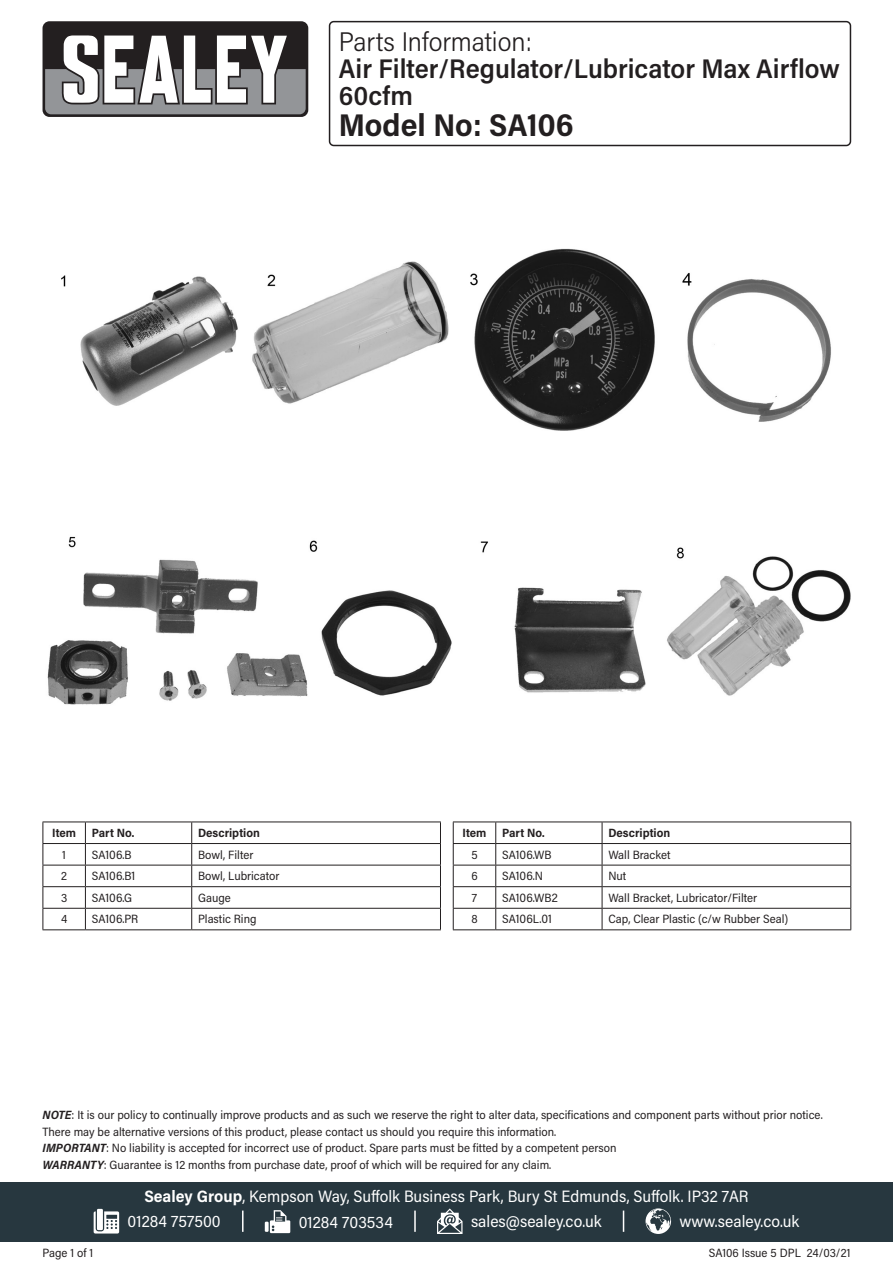
<style>
.page{position:relative;width:893px;height:1263px;background:#fff}
.page>*{position:absolute;margin:0;border:0;box-sizing:border-box;transform-origin:0 0}
.Model_Number{font:700 31.5px "Acumin Pro Semi Cond";color:#231f20}
.Product_Description{font:600 27px/27px "Acumin Pro Semi Cond";color:#231f20}
.Parts_Information{font:300 27px "Acumin Pro Semi Cond";color:#231f20}
.Address{font:16.5px "Acumin Pro Semi Cond";color:#fff}
.Contact_Info{font:16.5px "Acumin Pro Semi Cond";color:#fff}
.Disclaimer{font:12px/16.5px "Acumin Pro Semi Cond";color:#231f20}
.Table_Body{font:12px "Acumin Pro Semi Cond";color:#231f20}
.Part_No__Body{font:12px "Acumin Pro Semi Cond";color:#231f20}
.Part_Description_HDR{font:700 12px "Acumin Pro Semi Cond";color:#231f20}
.Document_Info{font:12px "Acumin Pro Semi Cond";color:#231f20}
.Item_HDR{font:700 12px "Acumin Pro Semi Cond";letter-spacing:-.005em;color:#231f20}
.Item_Body{font:12px "Acumin Pro Semi Cond";color:#231f20}
.s1{font-weight:700;font-style:italic}
.s2{font-weight:700}
</style>
<div class="page">
<div style="left:43px;top:21px;width:265px;height:96px;background:#231f20;border-radius:7px"></div>
<svg style="left:45px;top:35px;width:261px;height:79px"></svg>
<div style="left:0;top:1182px;width:893px;height:60px;background:#27373f"></div>
<svg style="left:94px;top:1211px;width:25px;height:22px"></svg>
<div style="left:97px;top:1209px;width:6px;height:21px;background:#fff"></div>
<svg style="left:265px;top:1222px;width:4px;height:10px"></svg>
<svg style="left:270px;top:1210px;width:20px;height:23px"></svg>
<svg style="left:437px;top:1208px;width:25px;height:26px"></svg>
<svg style="left:645px;top:1208px;width:26px;height:26px"></svg>
<hr style="left:242px;top:1210px;width:2px;height:22px;background:#fff">
<svg style="left:623px;top:1210px;width:1px;height:22px"></svg>
<hr style="left:414px;top:1210px;width:2px;height:22px;background:#fff">
<div style="left:329px;top:21px;width:522px;height:125px;border:2px solid #231f20;border-radius:4px"></div>
<hr style="left:43px;top:821px;width:42px;height:1px;background:#231f20">
<hr style="left:85px;top:821px;width:107px;height:1px;background:#231f20">
<hr style="left:192px;top:821px;width:249px;height:1px;background:#231f20">
<hr style="left:43px;top:843px;width:42px;height:1px;background:#231f20">
<hr style="left:85px;top:843px;width:107px;height:1px;background:#231f20">
<hr style="left:192px;top:843px;width:249px;height:1px;background:#231f20">
<hr style="left:43px;top:865px;width:42px;height:1px;background:#231f20">
<hr style="left:85px;top:865px;width:107px;height:1px;background:#231f20">
<hr style="left:192px;top:865px;width:249px;height:1px;background:#231f20">
<hr style="left:43px;top:886px;width:42px;height:1px;background:#231f20">
<hr style="left:85px;top:886px;width:107px;height:1px;background:#231f20">
<hr style="left:192px;top:886px;width:249px;height:1px;background:#231f20">
<hr style="left:43px;top:908px;width:42px;height:1px;background:#231f20">
<svg style="left:43px;top:822px;width:1px;height:107px"></svg>
<hr style="left:85px;top:908px;width:107px;height:1px;background:#231f20">
<svg style="left:85px;top:822px;width:1px;height:107px"></svg>
<hr style="left:192px;top:908px;width:249px;height:1px;background:#231f20">
<svg style="left:191px;top:822px;width:1px;height:107px"></svg>
<svg style="left:440px;top:822px;width:1px;height:107px"></svg>
<hr style="left:43px;top:929px;width:42px;height:1px;background:#231f20">
<hr style="left:85px;top:929px;width:107px;height:1px;background:#231f20">
<hr style="left:192px;top:929px;width:249px;height:1px;background:#231f20">
<hr style="left:453px;top:821px;width:43px;height:1px;background:#231f20">
<hr style="left:496px;top:821px;width:106px;height:1px;background:#231f20">
<hr style="left:602px;top:821px;width:249px;height:1px;background:#231f20">
<hr style="left:453px;top:843px;width:43px;height:1px;background:#231f20">
<hr style="left:496px;top:843px;width:106px;height:1px;background:#231f20">
<hr style="left:602px;top:843px;width:249px;height:1px;background:#231f20">
<hr style="left:453px;top:865px;width:43px;height:1px;background:#231f20">
<hr style="left:496px;top:865px;width:106px;height:1px;background:#231f20">
<hr style="left:602px;top:865px;width:249px;height:1px;background:#231f20">
<hr style="left:453px;top:886px;width:43px;height:1px;background:#231f20">
<hr style="left:496px;top:886px;width:106px;height:1px;background:#231f20">
<hr style="left:602px;top:886px;width:249px;height:1px;background:#231f20">
<hr style="left:453px;top:908px;width:43px;height:1px;background:#231f20">
<svg style="left:453px;top:822px;width:1px;height:107px"></svg>
<hr style="left:496px;top:908px;width:106px;height:1px;background:#231f20">
<svg style="left:495px;top:822px;width:1px;height:107px"></svg>
<hr style="left:602px;top:908px;width:249px;height:1px;background:#231f20">
<svg style="left:602px;top:822px;width:1px;height:107px"></svg>
<svg style="left:850px;top:822px;width:1px;height:107px"></svg>
<hr style="left:453px;top:929px;width:43px;height:1px;background:#231f20">
<hr style="left:496px;top:929px;width:106px;height:1px;background:#231f20">
<hr style="left:602px;top:929px;width:249px;height:1px;background:#231f20">
<img style="left:47px;top:248px;width:804px;height:457px">
<p class="Parts_Information" style="left:339px;top:23px;width:195px">Parts Information:</p>
<p class="Product_Description" style="left:339px;top:54px;width:503px">Air Filter/Regulator/Lubricator Max Airflow<br>60cfm</p>
<p class="Model_Number" style="left:339px;top:103px;width:236px">Model No: SA106</p>
<p class="Item_HDR" style="left:52px;top:824px;width:25px">Item</p>
<p class="Part_Description_HDR" style="left:92px;top:824px;width:44px">Part No.</p>
<p class="Part_Description_HDR" style="left:198px;top:824px;width:63px">Description</p>
<p class="Item_Body" style="left:62px;top:846px;width:5px">1</p>
<p class="Part_No__Body" style="left:92px;top:846px;width:41px">SA106.B</p>
<p class="Table_Body" style="left:198px;top:846px;width:57px">Bowl, Filter</p>
<p class="Item_Body" style="left:61px;top:868px;width:7px">2</p>
<p class="Part_No__Body" style="left:92px;top:868px;width:45px">SA106.B1</p>
<p class="Table_Body" style="left:198px;top:868px;width:83px">Bowl, Lubricator</p>
<p class="Item_Body" style="left:61px;top:889px;width:8px">3</p>
<p class="Part_No__Body" style="left:92px;top:889px;width:42px">SA106.G</p>
<p class="Table_Body" style="left:198px;top:889px;width:34px">Gauge</p>
<p class="Item_Body" style="left:61px;top:911px;width:8px">4</p>
<p class="Part_No__Body" style="left:92px;top:911px;width:48px">SA106.PR</p>
<p class="Table_Body" style="left:198px;top:911px;width:60px">Plastic Ring</p>
<p class="Item_HDR" style="left:463px;top:824px;width:25px">Item</p>
<p class="Part_Description_HDR" style="left:502px;top:824px;width:44px">Part No.</p>
<p class="Part_Description_HDR" style="left:608px;top:824px;width:63px">Description</p>
<p class="Item_Body" style="left:471px;top:846px;width:8px">5</p>
<p class="Part_No__Body" style="left:502px;top:846px;width:51px">SA106.WB</p>
<p class="Table_Body" style="left:608px;top:846px;width:64px">Wall Bracket</p>
<p class="Item_Body" style="left:471px;top:868px;width:8px">6</p>
<p class="Part_No__Body" style="left:502px;top:868px;width:42px">SA106.N</p>
<p class="Table_Body" style="left:608px;top:868px;width:19px">Nut</p>
<p class="Item_Body" style="left:472px;top:889px;width:7px">7</p>
<p class="Part_No__Body" style="left:502px;top:889px;width:57px">SA106.WB2</p>
<p class="Table_Body" style="left:608px;top:889px;width:150px">Wall Bracket, Lubricator/Filter</p>
<p class="Item_Body" style="left:471px;top:911px;width:8px">8</p>
<p class="Part_No__Body" style="left:502px;top:911px;width:51px">SA106L.01</p>
<p class="Table_Body" style="left:608px;top:911px;width:181px">Cap, Clear Plastic (c/w Rubber Seal)</p>
<p class="Disclaimer" style="left:43px;top:1106px;width:782px"><span class="s1">NOTE</span>: It is our policy to continually improve products and as such we reserve the right to alter data, specifications and component parts without prior notice.<br>There may be alternative versions of this product, please contact us should you require this information.</p>
<p class="Disclaimer" style="left:43px;top:1139px;width:575px"><span class="s1">IMPORTANT</span>: No liability is accepted for incorrect use of product. Spare parts must be fitted by a competent person</p>
<p class="Disclaimer" style="left:43px;top:1156px;width:510px"><span class="s1">WARRANTY</span>: Guarantee is 12 months from purchase date, proof of which will be required for any claim.</p>
<p class="Document_Info" style="left:43px;top:1244px;width:52px">Page 1 of 1</p>
<p class="Address" style="left:144px;top:1185px;width:606px"><span class="s2">Sealey Group</span>, Kempson Way, Suffolk Business Park, Bury St Edmunds, Suffolk. IP32 7AR</p>
<p class="Contact_Info" style="left:128px;top:1210px;width:95px">01284 757500</p>
<p class="Contact_Info" style="left:299px;top:1210px;width:96px">01284 703534</p>
<p class="Contact_Info" style="left:471px;top:1210px;width:132px">sales@sealey.co.uk</p>
<p class="Contact_Info" style="left:680px;top:1210px;width:121px">www.sealey.co.uk</p>
<p class="Document_Info" style="left:709px;top:1244px;width:143px">SA106 Issue 5 DPL 24/03/21</p>
</div>
